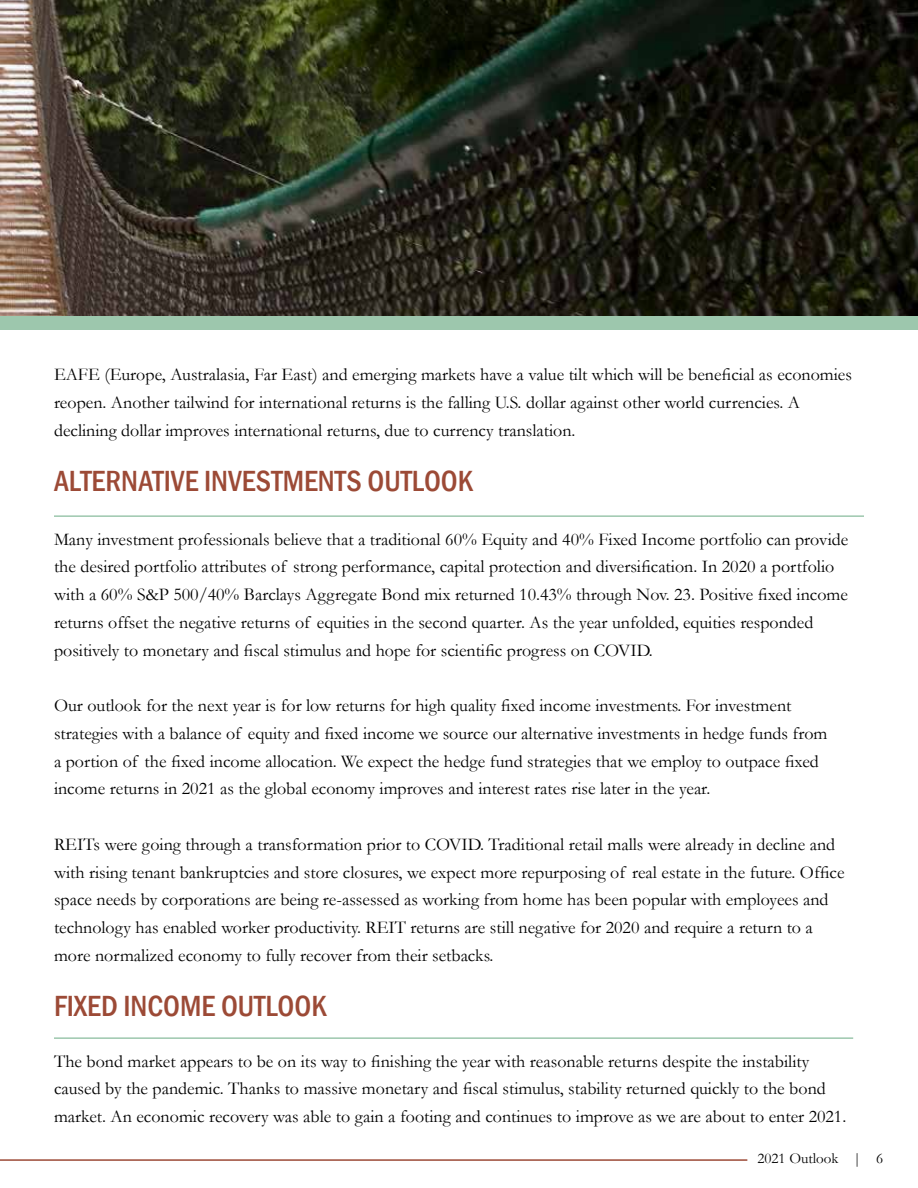
<style>
.page{position:relative;width:918px;height:1188px;background:#fff}
.page>*{position:absolute;margin:0;border:0;box-sizing:border-box;transform-origin:0 0}
.t1{font:500 condensed 30px "Franklin Gothic";color:#9c4a36}
.t2{font:18px/27.8px "Garamond";color:#000}
.t3{font:15px "Garamond";color:#000}
</style>
<div class="page">
<img style="left:0;top:0;width:918px;height:316px">
<hr style="left:54px;top:515px;width:810px;height:2px;background:#9dc7ad">
<hr style="left:54px;top:1037px;width:799px;height:2px;background:#9dc7ad">
<div style="left:0;top:316px;width:918px;height:13px;background:#9dc7ad"></div>
<hr style="left:0;top:1159px;width:747px;height:2px;background:#9c4a36">
<p class="t2" style="left:54px;top:360px;width:799px">EAFE (Europe, Australasia, Far East) and emerging markets have a value tilt which will be beneficial as economies reopen. Another tailwind for international returns is the falling U.S. dollar against other world currencies. A declining dollar improves international returns, due to currency translation.</p>
<h1 class="t1" style="left:54px;top:462px;width:421px">ALTERNATIVE INVESTMENTS OUTLOOK</h1>
<p class="t2" style="left:54px;top:525px;width:796px">Many investment professionals believe that a traditional 60% Equity and 40% Fixed Income portfolio can provide the desired portfolio attributes of strong performance, capital protection and diversification. In 2020 a portfolio with a 60% S&amp;P 500/40% Barclays Aggregate Bond mix returned 10.43% through Nov. 23. Positive fixed income returns offset the negative returns of equities in the second quarter. As the year unfolded, equities responded positively to monetary and fiscal stimulus and hope for scientific progress on COVID.</p>
<p class="t2" style="left:54px;top:691px;width:775px">Our outlook for the next year is for low returns for high quality fixed income investments. For investment strategies with a balance of equity and fixed income we source our alternative investments in hedge funds from a portion of the fixed income allocation. We expect the hedge fund strategies that we employ to outpace fixed income returns in 2021 as the global economy improves and interest rates rise later in the year.</p>
<p class="t2" style="left:54px;top:830px;width:792px">REITs were going through a transformation prior to COVID. Traditional retail malls were already in decline and with rising tenant bankruptcies and store closures, we expect more repurposing of real estate in the future. Office space needs by corporations are being re-assessed as working from home has been popular with employees and technology has enabled worker productivity. REIT returns are still negative for 2020 and require a return to a more normalized economy to fully recover from their setbacks.</p>
<h1 class="t1" style="left:54px;top:987px;width:274px">FIXED INCOME OUTLOOK</h1>
<p class="t2" style="left:54px;top:1047px;width:794px">The bond market appears to be on its way to finishing the year with reasonable returns despite the instability caused by the pandemic. Thanks to massive monetary and fiscal stimulus, stability returned quickly to the bond market. An economic recovery was able to gain a footing and continues to improve as we are about to enter 2021.</p>
<p class="t3" style="left:757px;top:1149px;width:127px">2021 Outlook | 6</p>
</div>
